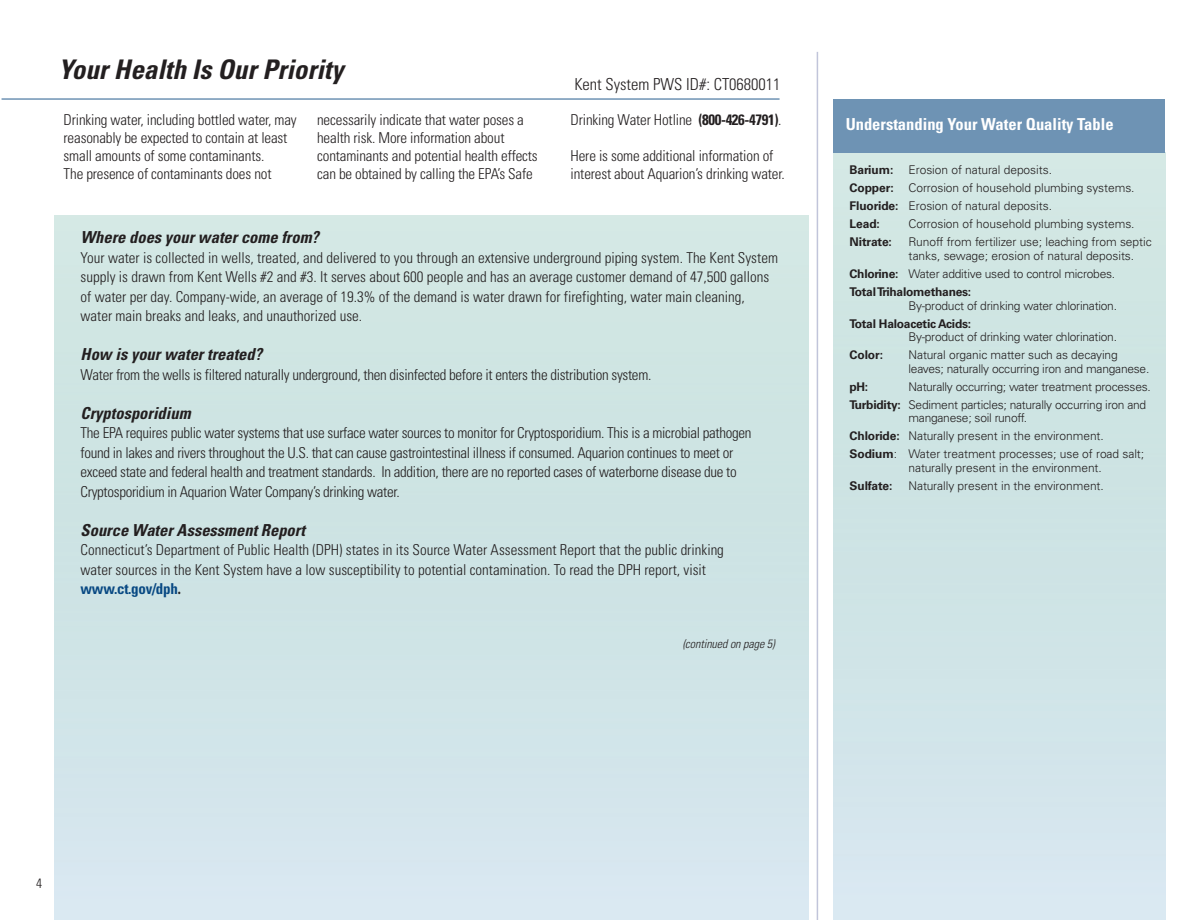
<style>
.page{position:relative;width:1193px;height:920px;background:#fff}
.page>*{position:absolute;margin:0;border:0;box-sizing:border-box;transform-origin:0 0}
.t1{font:italic 700 condensed 27px "Univers";color:#231f20}
.t2{font:italic 700 condensed 16.5px "Univers";color:#231f20}
.t3{font:700 condensed 16.5px "Univers";color:#fff}
.t4{font:300 condensed 16.5px "Univers";color:#231f20}
.t5{font:300 condensed 15px/19.5px "Univers";letter-spacing:-.01em;color:#231f20}
.t6{font:300 condensed 13.5px "Univers";color:#231f20}
.t7{font:300 12px/18px "Univers";letter-spacing:-.005em;color:#231f20}
.t8{font:700 12px "Univers";letter-spacing:-.02em;color:#231f20}
.t9{font:italic 300 condensed 12px "Univers";letter-spacing:-.005em;color:#231f20}
.s1{font-weight:700}
.s2{font-weight:700;color:#084983}
.s3{font-family:"Century";font-weight:700}
</style>
<div class="page">
<hr style="left:2px;top:98px;width:777px;height:2px;background:#6e93b4">
<div style="left:833px;top:99px;width:332px;height:53px;background:#6e93b4"></div>
<hr style="left:816px;top:52px;width:2px;height:867px;background:#c1c5da">
<h1 class="t1" style="left:59px;top:60px;width:286px">Your Health Is Our Priority</h1>
<p class="t5" style="left:64px;top:112px;width:235px;line-height:18px">Drinking water, including bottled water, may reasonably be expected to contain at least small amounts of some contaminants.<br>The presence of contaminants does not</p>
<p class="t5" style="left:317px;top:112px;width:222px;line-height:18px">necessarily indicate that water poses a health risk. More information about contaminants and potential health effects can be obtained by calling the EPA’s Safe</p>
<p class="t5" style="left:570px;top:111px;width:212px">Drinking Water Hotline <span class="s1">(800-426-4791)</span>.</p>
<p class="t4" style="left:574px;top:78px;width:208px">Kent System PWS ID#: CT0680011</p>
<p class="t5" style="left:570px;top:148px;width:215px;line-height:18px">Here is some additional information of interest about Aquarion’s drinking water.</p>
<p class="t2" style="left:81px;top:231px;width:240px">Where does your water come from?</p>
<p class="t5" style="left:81px;top:249px;width:699px">Your water is collected in wells, treated, and delivered to you through an extensive underground piping system. The Kent System supply is drawn from Kent Wells #2 and #3. It serves about 600 people and has an average customer demand of 47,500 gallons of water per day. Company-wide, an average of 19.3% of the demand is water drawn for firefighting, water main cleaning, water main breaks and leaks, and unauthorized use.</p>
<p class="t2" style="left:81px;top:348px;width:183px">How is your water treated?</p>
<p class="t5" style="left:81px;top:366px;width:572px">Water from the wells is filtered naturally underground, then disinfected before it enters the distribution system.</p>
<p class="t2" style="left:81px;top:406px;width:111px">Cryptosporidium</p>
<p class="t5" style="left:81px;top:424px;width:672px">The EPA requires public water systems that use surface water sources to monitor for Cryptosporidium. This is a microbial pathogen found in lakes and rivers throughout the U.S. that can cause gastrointestinal illness if consumed. Aquarion continues to meet or exceed state and federal health and treatment standards. In addition, there are no reported cases of waterborne disease due to Cryptosporidium in Aquarion Water Company’s drinking water.</p>
<p class="t2" style="left:81px;top:523px;width:226px">Source Water Assessment Report</p>
<p class="t5" style="left:81px;top:541px;width:645px">Connecticut’s Department of Public Health (DPH) states in its Source Water Assessment Report that the public drinking water sources in the Kent System have a low susceptibility to potential contamination. To read the DPH report, visit <span class="s2">www.ct.gov/dph</span><span class="s3">.</span></p>
<p class="t9" style="left:682px;top:638px;width:94px">(continued on page 5)</p>
<p class="t3" style="left:845px;top:118px;width:269px">Understanding Your Water Quality Table</p>
<p class="t7" style="left:849px;top:162px;width:287px;text-indent:59px">Erosion of natural deposits.<br><span class="s1">Copper:</span> Corrosion of household plumbing systems.<br><span class="s1">Fluoride:</span> Erosion of natural deposits.<br><span class="s1">Lead:</span></p>
<p class="t8" style="left:849px;top:165px;width:45px">Barium:</p>
<p class="t7" style="left:908px;top:216px;width:228px">Corrosion of household plumbing systems.</p>
<p class="t8" style="left:849px;top:238px;width:44px">Nitrate:</p>
<p class="t7" style="left:908px;top:236px;width:245px;line-height:13.5px">Runoff from fertilizer use; leaching from septic tanks, sewage; erosion of natural deposits.</p>
<p class="t7" style="left:849px;top:266px;width:267px"><span class="s1">Chlorine:</span> Water additive used to control microbes.<br><span class="s1">TotalTrihalomethanes:</span></p>
<p class="t7" style="left:908px;top:297px;width:210px">By-product of drinking water chlorination.</p>
<p class="t8" style="left:849px;top:319px;width:123px">Total Haloacetic Acids:</p>
<p class="t7" style="left:908px;top:329px;width:210px">By-product of drinking water chlorination.</p>
<p class="t8" style="left:849px;top:350px;width:35px">Color:</p>
<p class="t7" style="left:908px;top:349px;width:242px;line-height:13.5px">Natural organic matter such as decaying leaves; naturally occurring iron and manganese.</p>
<p class="t8" style="left:849px;top:382px;width:20px">pH:</p>
<p class="t7" style="left:849px;top:378px;width:303px;text-indent:59px">Naturally occurring; water treatment processes.<br><span class="s1">Turbidity:</span> Sediment particles; naturally occurring iron and</p>
<p class="t7" style="left:849px;top:410px;width:296px;text-indent:59px">manganese; soil runoff.<br><span class="s1">Chloride:</span> Naturally present in the environment.<br><span class="s1">Sodium</span>: Water treatment processes; use of road salt;</p>
<p class="t7" style="left:908px;top:459px;width:195px">naturally present in the environment.</p>
<p class="t8" style="left:849px;top:481px;width:44px">Sulfate:</p>
<p class="t7" style="left:908px;top:477px;width:197px">Naturally present in the environment.</p>
<p class="t6" style="left:36px;top:877px;width:7px">4</p>
</div>
